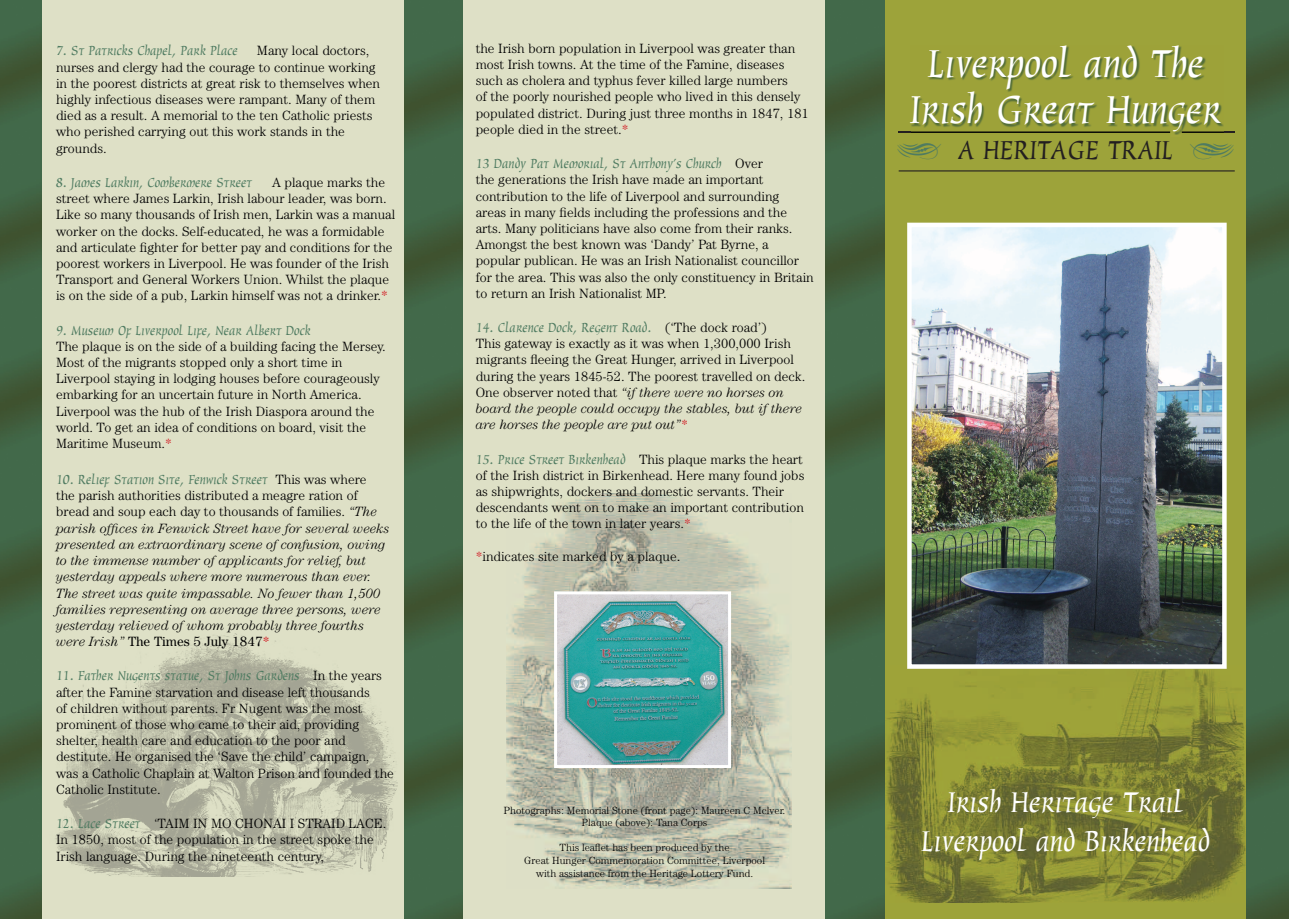
<style>
.page{position:relative;width:1289px;height:919px;background:#fff}
.page>*{position:absolute;margin:0;border:0;box-sizing:border-box;transform-origin:0 0}
.t1{font:45px/46.5px "Oxford";color:#fff;text-align:center}
.t2{font:33px/39.6px "Oxford";color:#fff;text-align:center}
.t3{font:30px "Oxford";color:#231f20}
.t4{font:15px "Oxford";color:#4f7b61}
.t5{font:300 13.5px/16.2px "Century IT Cby BT";color:#000}
.t6{font:italic 300 13.5px/16.2px "Century IT Cby BT";color:#000}
.t7{font:300 10.5px/12.6px "Century IT Cby BT";color:#000;text-align:center}
.s1{color:#d2232a}
.s2{font-family:"Century IT Cby BT";font-weight:300;font-size:13.5px;color:#000}
.s3{font-style:normal}
.s4{font-weight:400;font-style:normal}
.s5{font-weight:400;font-style:normal;color:#d2232a}
.s6{font-family:"Oxford";font-weight:400;font-size:15px;color:#4f7b61}
.s7{font-style:italic}
.s8{font-style:italic;color:#d2232a}
.s9{font-family:"Helvetica";font-weight:400}
</style>
<div class="page">
<div style="left:884px;top:0;width:362px;height:918px;background:#9da33a"></div>
<img style="left:884px;top:665px;width:360px;height:237px">
<hr style="left:898px;top:132px;width:336px;height:1px;background:#231f20">
<img style="left:912px;top:228px;width:309px;height:435px">
<div style="left:907px;top:223px;width:319px;height:445px;border:4px solid #fff"></div>
<img style="left:1246px;top:0;width:42px;height:918px">
<img style="left:825px;top:0;width:59px;height:918px">
<img style="left:404px;top:0;width:59px;height:918px">
<img style="left:0;top:0;width:43px;height:918px">
<img style="left:910px;top:46px;width:313px;height:86px">
<img style="left:911px;top:132px;width:312px;height:1px">
<svg style="left:1170px;top:127px;width:11px;height:8px"></svg>
<hr style="left:898px;top:170px;width:336px;height:1px;background:#231f20">
<div style="left:463px;top:0;width:362px;height:918px;background:#dee0c6"></div>
<img style="left:506px;top:493px;width:285px;height:394px">
<div style="left:43px;top:0;width:361px;height:918px;background:#dee0c6"></div>
<img style="left:558px;top:595px;width:169px;height:169px">
<div style="left:554px;top:591px;width:177px;height:177px;border:3px solid #fff"></div>
<img style="left:55px;top:633px;width:343px;height:243px">
<p class="t4" style="left:56px;top:43px;width:183px">7. St Patricks Chapel, Park Place</p>
<p class="t5" style="left:56px;top:42px;width:325px;text-indent:201px">Many local doctors, nurses and clergy had the courage to continue working in the poorest districts at great risk to themselves when highly infectious diseases were rampant. Many of them died as a result. A memorial to the ten Catholic priests who perished carrying out this work stands in the grounds.</p>
<p class="t4" style="left:56px;top:174px;width:197px">8. James Larkin, Combermere Street</p>
<p class="t5" style="left:56px;top:174px;width:340px;text-indent:216px">A plaque marks the street where James Larkin, Irish labour leader, was born.<br>Like so many thousands of Irish men, Larkin was a manual worker on the docks. Self-educated, he was a formidable and articulate fighter for better pay and conditions for the poorest workers in Liverpool. He was founder of the Irish Transport and General Workers Union. Whilst the plaque is on the side of a pub, Larkin himself was not a drinker.<span class="s1">*</span></p>
<p class="t4" style="left:56px;top:322px;width:256px">9. Museum Of Liverpool Life, Near Albert Dock</p>
<p class="t5" style="left:56px;top:338px;width:331px">The plaque is on the side of a building facing the Mersey.<br>Most of the migrants stopped only a short time in Liverpool staying in lodging houses before courageously embarking for an uncertain future in North America.<br>Liverpool was the hub of the Irish Diaspora around the world. To get an idea of conditions on board, visit the Maritime Museum.<span class="s1">*</span></p>
<p class="t4" style="left:56px;top:471px;width:312px">10. Relief Station Site, Fenwick Street <span class="s2">This was where</span></p>
<p class="t6" style="left:56px;top:487px;width:335px"><span class="s3">the parish authorities distributed a meagre ration of bread and soup each day to thousands of families.</span> “The parish offices in Fenwick Street have for several weeks presented an extraordinary scene of confusion, owing to the immense number of applicants for relief, but yesterday appeals where more numerous than ever.<br>The street was quite impassable. No fewer than 1,500 families representing on average three persons, were yesterday relieved of whom probably three fourths were Irish” <span class="s4">The Times 5 July 1847</span><span class="s5">*</span></p>
<p class="t4" style="left:56px;top:667px;width:327px">11. Father Nugents statue, St Johns Gardens <span class="s2">In the years</span></p>
<p class="t5" style="left:56px;top:683px;width:339px">after the Famine starvation and disease left thousands<br>of children without parents. Fr Nugent was the most prominent of those who came to their aid, providing shelter, health care and education to the poor and destitute. He organised the ‘Save the child’ campaign, was a Catholic Chaplain at Walton Prison and founded the Catholic Institute.</p>
<p class="t5" style="left:56px;top:815px;width:332px"><span class="s6">12. Lace Street</span> ‘TAIM IN MO CHONAI I STRAID LACE.<br>In 1850, most of the population in the street spoke the<br>Irish language. During the nineteenth century,</p>
<p class="t5" style="left:476px;top:40px;width:334px">the Irish born population in Liverpool was greater than most Irish towns. At the time of the Famine, diseases such as cholera and typhus fever killed large numbers<br>of the poorly nourished people who lived in this densely populated district. During just three months in 1847, 181 people died in the street.<span class="s1">*</span></p>
<p class="t4" style="left:476px;top:155px;width:289px">13 Dandy Pat Memorial, St Anthony’s Church <span class="s2">Over</span></p>
<p class="t5" style="left:476px;top:171px;width:339px">the generations the Irish have made an important contribution to the life of Liverpool and surrounding<br>areas in many fields including the professions and the arts. Many politicians have also come from their ranks.<br>Amongst the best known was ‘Dandy’ Pat Byrne, a popular publican. He was an Irish Nationalist councillor for the area. This was also the only constituency in Britain to return an Irish Nationalist MP.</p>
<p class="t4" style="left:476px;top:319px;width:292px">14. Clarence Dock, Regent Road. <span class="s2">(‘The dock road’)</span></p>
<p class="t5" style="left:476px;top:335px;width:331px">This gateway is exactly as it was when 1,300,000 Irish migrants fleeing the Great Hunger, arrived in Liverpool during the years 1845-52. The poorest travelled on deck.<br>One observer noted that <span class="s7">“if there were no horses on board the people could occupy the stables, but if there are horses the people are put out”</span><span class="s8">*</span></p>
<p class="t4" style="left:476px;top:450px;width:328px">15. Price Street Birkenhead <span class="s2">This plaque marks the heart</span></p>
<p class="t5" style="left:476px;top:466px;width:330px">of the Irish district in Birkenhead. Here many found jobs as shipwrights, dockers and domestic servants. Their descendants went on to make an important contribution to the life of the town in later years.<span class="s1">*</span></p>
<p class="t5" style="left:476px;top:547px;width:206px"><span class="s1">*</span>indicates site marked by a plaque<span class="s9">.</span></p>
<p class="t7" style="left:504px;top:803px;width:283px">Photographs: Memorial Stone (front page): Maureen C Mclver.<br>Plaque (above): Tana Corps</p>
<p class="t7" style="left:524px;top:841px;width:242px">This leaflet has been produced by the<br>Great Hunger Commemoration Committee, Liverpool with assistance from the Heritage Lottery Fund.</p>
<h1 class="t1" style="left:910px;top:41px;width:312px">Liverpool and The<br>Irish Great Hunger</h1>
<h3 class="t3" style="left:958px;top:133px;width:217px">A HERITAGE TRAIL</h3>
<h2 class="t2" style="left:921px;top:782px;width:290px">Irish Heritage Trail<br>Liverpool and Birkenhead</h2>
</div>
